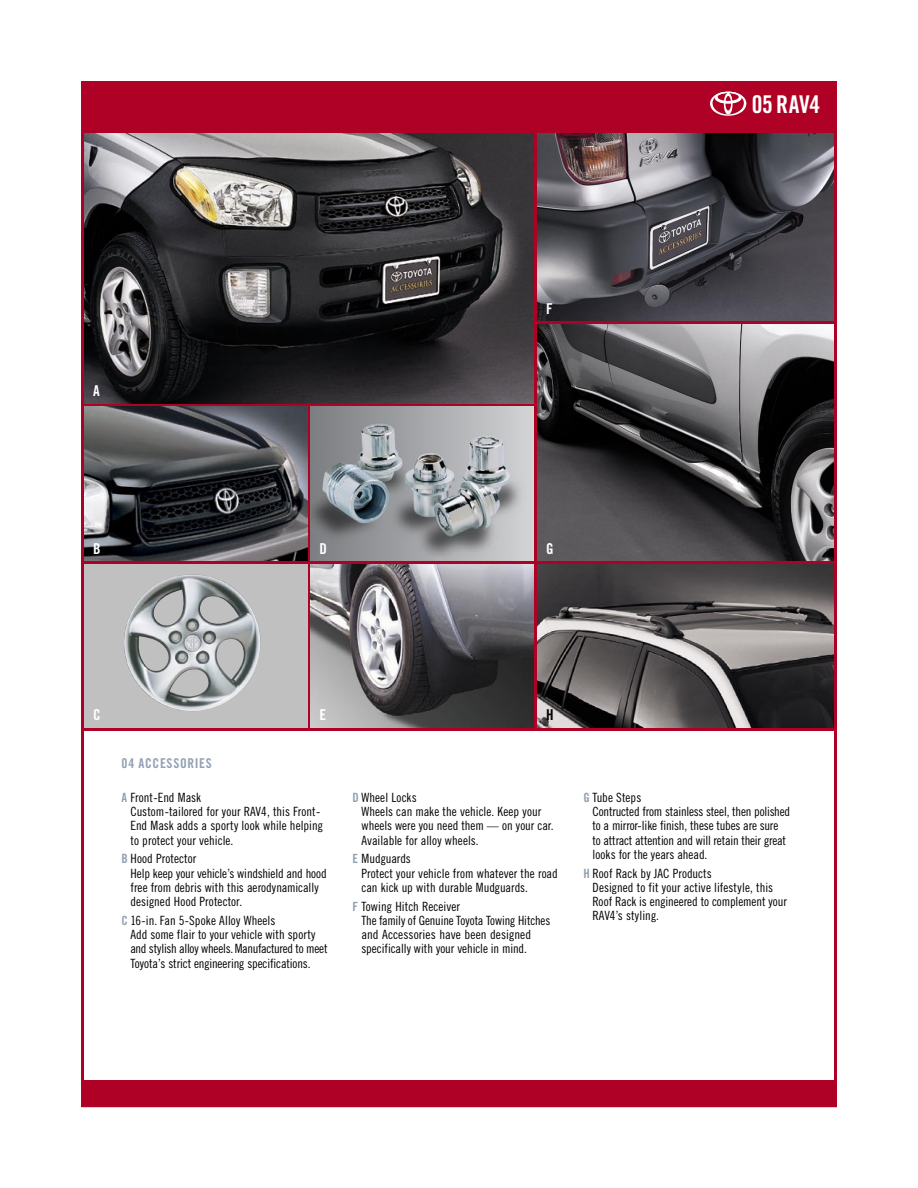
<style>
.page{position:relative;width:918px;height:1188px;background:#fff}
.page>*{position:absolute;margin:0;border:0;box-sizing:border-box;transform-origin:0 0}
.t1{font:700 condensed 24.45px "Saatchi Trade Gothic";letter-spacing:-.01em;color:#fff}
.eAccHeadInitial{font:700 condensed 15px "Saatchi Trade Gothic";color:#fff}
.eAccHeadInitial-2{font:700 condensed 15px "Saatchi Trade Gothic";color:#000}
.t2{font:700 condensed 13.5px "Saatchi Trade Gothic";letter-spacing:.05em;color:#92a1b3}
.eAccessCpy{font:condensed 12.75px/14.2px "Saatchi Trade Gothic";letter-spacing:-.005em;color:#000}
.s1{font-weight:700;color:#92a1b3}
.s2{font-size:12px}
</style>
<div class="page">
<div style="left:81px;top:1080px;width:756px;height:26px;background:#af0025"></div>
<div style="left:81px;top:81px;width:756px;height:649px;background:#af0025"></div>
<img style="left:537px;top:134px;width:297px;height:187px">
<img style="left:537px;top:324px;width:297px;height:237px">
<img style="left:537px;top:564px;width:297px;height:164px">
<img style="left:84px;top:406px;width:224px;height:155px">
<img style="left:310px;top:406px;width:224px;height:155px">
<img style="left:310px;top:564px;width:224px;height:164px">
<div style="left:84px;top:564px;width:224px;height:164px;background:#c0c0c0"></div>
<img style="left:124px;top:574px;width:137px;height:137px">
<img style="left:84px;top:134px;width:450px;height:270px">
<svg style="left:710px;top:92px;width:36px;height:24px"></svg>
<p class="t1" style="left:752px;top:89px;width:70px">05 RAV4</p>
<p class="eAccHeadInitial" style="left:93px;top:382px;width:8px">A</p>
<p class="eAccHeadInitial" style="left:93px;top:539px;width:9px">B</p>
<p class="eAccHeadInitial" style="left:320px;top:539px;width:9px">D</p>
<p class="eAccHeadInitial" style="left:546px;top:299px;width:8px">F</p>
<p class="eAccHeadInitial" style="left:546px;top:539px;width:9px">G</p>
<p class="eAccHeadInitial" style="left:93px;top:706px;width:9px">C</p>
<p class="eAccHeadInitial" style="left:320px;top:706px;width:8px">E</p>
<p class="t2" style="left:122px;top:755px;width:92px">04 ACCESSORIES</p>
<p class="eAccessCpy" style="left:130px;top:790px;width:194px;text-indent:-9px"><span class="s1">A</span> Front-End Mask<br>Custom-tailored for your RAV4, this Front-<br>End Mask adds a sporty look while helping to protect your vehicle.</p>
<p class="eAccessCpy" style="left:130px;top:852px;width:198px;text-indent:-9px"><span class="s1">B</span> Hood Protector<br>Help keep your vehicle’s windshield and hood free from debris with this aerodynamically designed Hood Protector.</p>
<p class="eAccessCpy" style="left:130px;top:913px;width:199px;text-indent:-9px"><span class="s1">C</span> 16-in. Fan 5-Spoke Alloy Wheels<br>Add some flair to your vehicle with sporty and stylish alloy wheels. Manufactured to meet Toyota’s strict engineering specifications.</p>
<p class="eAccHeadInitial-2" style="left:546px;top:706px;width:9px">H</p>
<p class="eAccessCpy" style="left:362px;top:790px;width:194px;text-indent:-9px"><span class="s1">D</span> Wheel Locks<br>Wheels can make the vehicle. Keep your wheels were you need them <span class="s2">—</span> on your car.<br>Available for alloy wheels.</p>
<p class="eAccessCpy" style="left:362px;top:852px;width:198px;text-indent:-9px"><span class="s1">E</span> Mudguards<br>Protect your vehicle from whatever the road can kick up with durable Mudguards.</p>
<p class="eAccessCpy" style="left:362px;top:899px;width:190px;text-indent:-9px"><span class="s1">F</span> Towing Hitch Receiver<br>The family of Genuine Toyota Towing Hitches and Accessories have been designed specifically with your vehicle in mind.</p>
<p class="eAccessCpy" style="left:592px;top:790px;width:199px;text-indent:-9px"><span class="s1">G</span> Tube Steps<br>Contructed from stainless steel, then polished to a mirror-like finish, these tubes are sure<br>to attract attention and will retain their great looks for the years ahead.</p>
<p class="eAccessCpy" style="left:592px;top:866px;width:196px;text-indent:-9px"><span class="s1">H</span> Roof Rack by JAC Products<br>Designed to fit your active lifestyle, this<br>Roof Rack is engineered to complement your<br>RAV4’s styling.</p>
</div>
